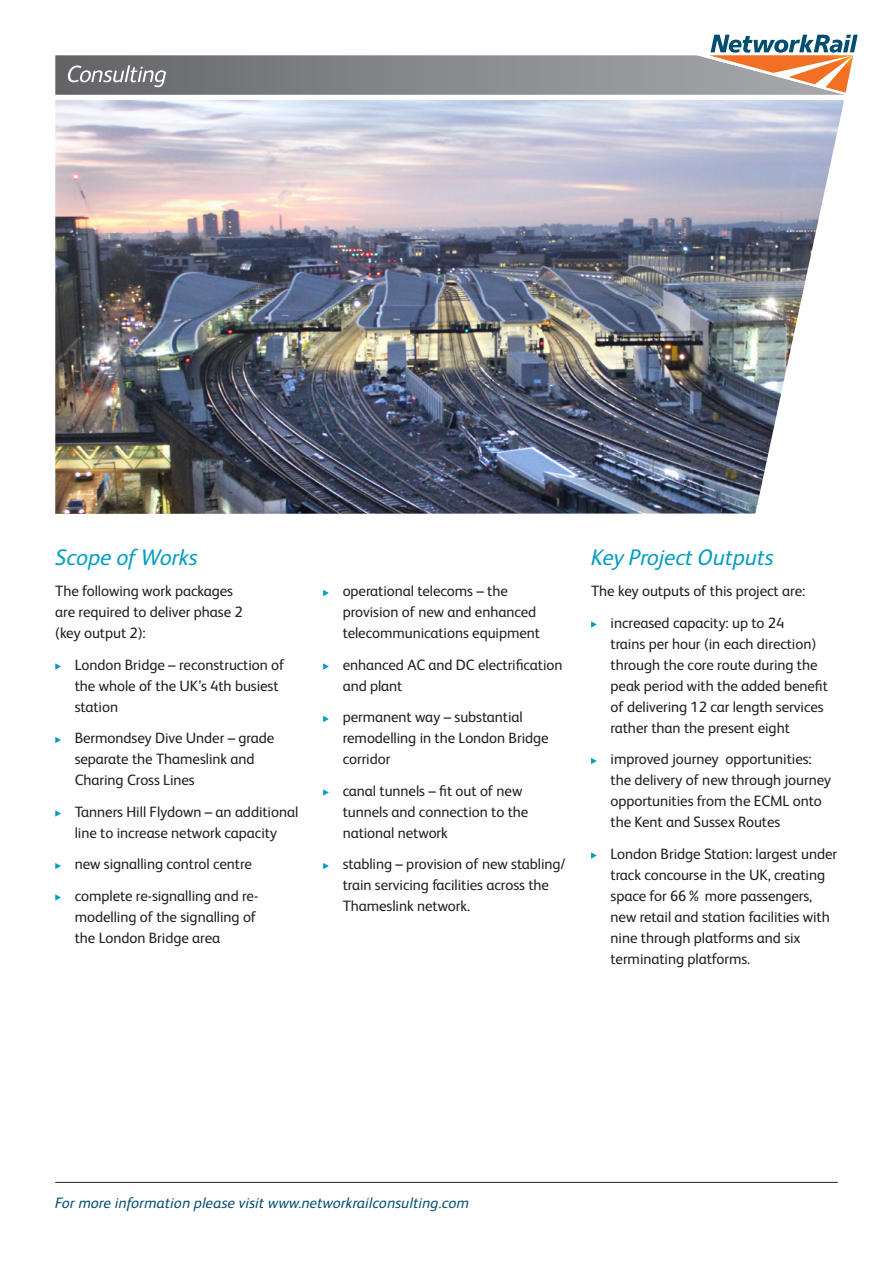
<style>
.page{position:relative;width:893px;height:1263px;background:#fff}
.page>*{position:absolute;margin:0;border:0;box-sizing:border-box;transform-origin:0 0}
.t1{font:italic 22.5px "Network Rail Sans";color:#039dc1}
.t2{font:15px/21px "Network Rail Sans";letter-spacing:-.005em;color:#231f20}
.t3{font:italic 15px "Network Rail Sans";letter-spacing:.01em;color:#004e6f}
</style>
<div class="page">
<hr style="left:55px;top:1182px;width:783px;height:1px;background:#231f20">
<svg style="left:55px;top:663px;width:6px;height:7px"></svg>
<svg style="left:55px;top:737px;width:6px;height:6px"></svg>
<svg style="left:55px;top:810px;width:6px;height:7px"></svg>
<svg style="left:55px;top:863px;width:6px;height:6px"></svg>
<svg style="left:55px;top:894px;width:6px;height:7px"></svg>
<svg style="left:323px;top:590px;width:6px;height:6px"></svg>
<svg style="left:323px;top:663px;width:6px;height:7px"></svg>
<svg style="left:323px;top:716px;width:6px;height:6px"></svg>
<svg style="left:323px;top:789px;width:6px;height:7px"></svg>
<svg style="left:323px;top:863px;width:6px;height:6px"></svg>
<svg style="left:591px;top:621px;width:6px;height:7px"></svg>
<svg style="left:591px;top:758px;width:6px;height:6px"></svg>
<svg style="left:591px;top:852px;width:6px;height:7px"></svg>
<img style="left:55px;top:102px;width:789px;height:412px">
<svg style="left:55px;top:34px;width:803px;height:68px"></svg>
<p class="t1" style="left:55px;top:542px;width:144px">Scope of Works</p>
<p class="t2" style="left:55px;top:580px;width:189px">The following work packages are required to deliver phase 2 (key output 2):</p>
<p class="t2" style="left:75px;top:653px;width:211px">London Bridge – reconstruction of the whole of the UK’s 4th busiest station</p>
<p class="t2" style="left:75px;top:727px;width:201px">Bermondsey Dive Under – grade separate the Thameslink and<br>Charing Cross Lines</p>
<p class="t2" style="left:75px;top:800px;width:225px">Tanners Hill Flydown – an additional line to increase network capacity</p>
<p class="t2" style="left:75px;top:853px;width:179px">new signalling control centre</p>
<p class="t2" style="left:75px;top:884px;width:185px">complete re-signalling and re&shy;modelling of the signalling of the London Bridge area</p>
<p class="t2" style="left:343px;top:580px;width:199px">operational telecoms – the provision of new and enhanced telecommunications equipment</p>
<p class="t2" style="left:343px;top:653px;width:221px">enhanced AC and DC electrification and plant</p>
<p class="t2" style="left:343px;top:706px;width:208px">permanent way – substantial remodelling in the London Bridge corridor</p>
<p class="t2" style="left:343px;top:779px;width:187px">canal tunnels – fit out of new tunnels and connection to the national network</p>
<p class="t2" style="left:343px;top:853px;width:224px">stabling – provision of new stabling/ train servicing facilities across the<br>Thameslink network.</p>
<p class="t1" style="left:591px;top:542px;width:184px">Key Project Outputs</p>
<p class="t2" style="left:591px;top:580px;width:216px">The key outputs of this project are:</p>
<p class="t2" style="left:611px;top:611px;width:219px">increased capacity: up to 24<br>trains per hour (in each direction) through the core route during the peak period with the added benefit of delivering 12 car length services rather than the present eight</p>
<p class="t2" style="left:611px;top:748px;width:222px">improved journey opportunities: the delivery of new through journey opportunities from the ECML onto the Kent and Sussex Routes</p>
<p class="t2" style="left:611px;top:842px;width:228px">London Bridge Station: largest under track concourse in the UK, creating space for 66% more passengers, new retail and station facilities with nine through platforms and six terminating platforms.</p>
<p class="t3" style="left:55px;top:1193px;width:415px">For more information please visit www.networkrailconsulting.com</p>
</div>
